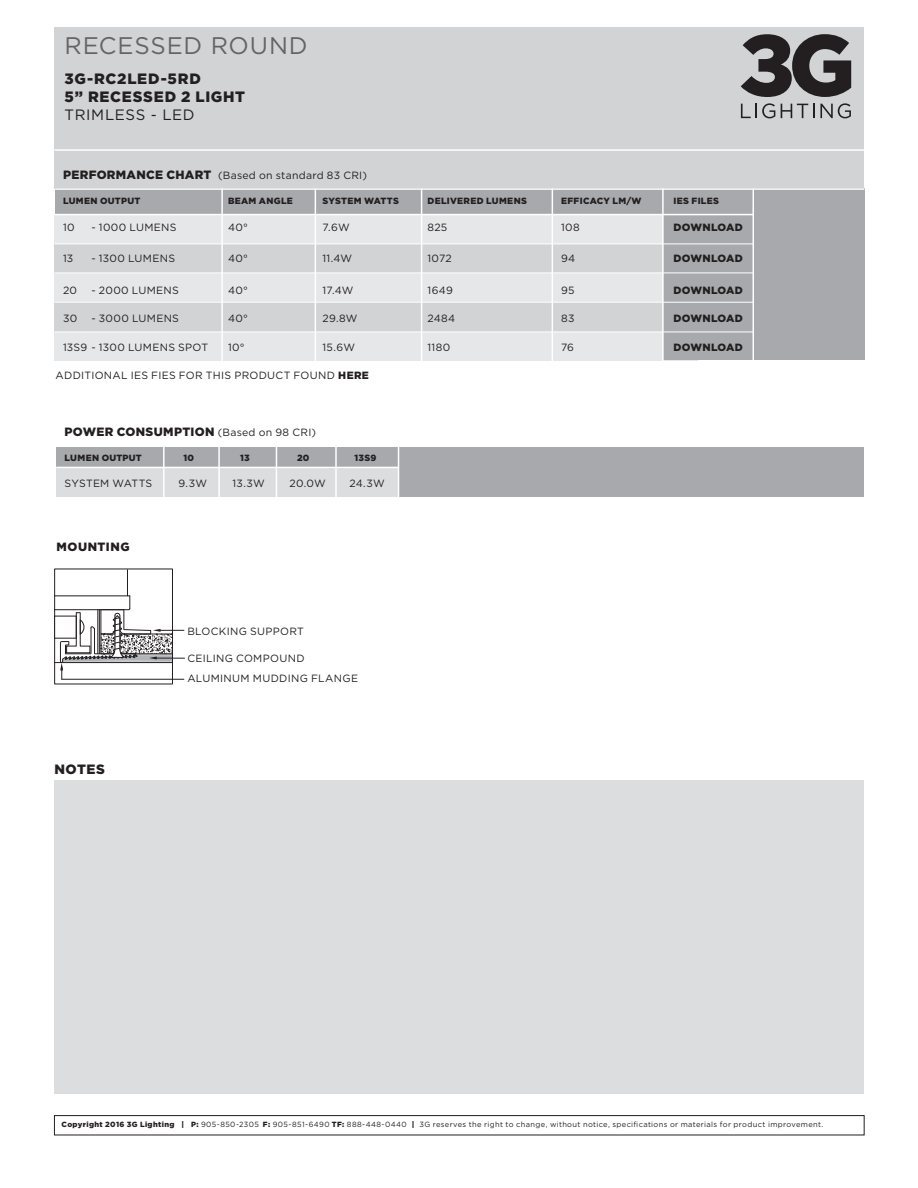
<style>
.page{position:relative;width:918px;height:1188px;background:#fff}
.page>*{position:absolute;margin:0;border:0;box-sizing:border-box;transform-origin:0 0}
.t1{font:24px "Gotham";letter-spacing:.03em;color:#636466}
.t2{font:900 15px/18px "Gotham";letter-spacing:.05em;color:#231f20}
.t3{font:15px "Gotham";letter-spacing:.04em;color:#231f20}
.t4{font:900 13.5px "Gotham";letter-spacing:.035em;color:#231f20}
.t5{font:900 12px "Gotham";letter-spacing:.03em;color:#231f20}
.t6{font:10.5px "Gotham";letter-spacing:.025em;color:#231f20}
.t7{font:900 10.5px "Gotham";letter-spacing:.025em;color:#231f20}
.t8{font:10.35px/21.6px "Gotham";color:#231f20}
.t9{font:900 9px "Gotham";letter-spacing:.03em;color:#231f20}
.t10{font:7.5px "Gotham";letter-spacing:.05em;color:#231f20}
.s1{font-weight:900;font-size:12px}
.s2{font-weight:900}
.s3{font-weight:400;font-size:10.5px}
</style>
<div class="page">
<div style="left:55px;top:27px;width:809px;height:162px;background:#d1d3d4"></div>
<svg style="left:741px;top:34px;width:110px;height:63px"></svg>
<svg style="left:741px;top:103px;width:34px;height:15px"></svg>
<svg style="left:781px;top:103px;width:70px;height:15px"></svg>
<div style="left:55px;top:780px;width:809px;height:314px;background:#dcddde"></div>
<div style="left:54px;top:1115px;width:811px;height:20px;border:1px solid #231f20"></div>
<hr style="left:54px;top:149px;width:810px;height:2px;background:#fff">
<div style="left:55px;top:188px;width:809px;height:26px;background:#a7a9ac"></div>
<div style="left:55px;top:244px;width:643px;height:29px;background:#d1d3d4"></div>
<div style="left:55px;top:303px;width:643px;height:29px;background:#d1d3d4"></div>
<div style="left:55px;top:215px;width:643px;height:29px;background:#e6e7e8"></div>
<div style="left:55px;top:273px;width:643px;height:29px;background:#e6e7e8"></div>
<div style="left:55px;top:332px;width:643px;height:28px;background:#e6e7e8"></div>
<div style="left:663px;top:200px;width:201px;height:160px;background:#a7a9ac"></div>
<hr style="left:55px;top:214px;width:698px;height:1px;background:#fff">
<hr style="left:55px;top:188px;width:809px;height:2px;background:#fff">
<hr style="left:55px;top:244px;width:698px;height:1px;background:#fff">
<hr style="left:55px;top:273px;width:698px;height:1px;background:#fff">
<hr style="left:55px;top:302px;width:698px;height:1px;background:#fff">
<hr style="left:55px;top:332px;width:698px;height:1px;background:#fff">
<hr style="left:221px;top:188px;width:2px;height:176px;background:#fff">
<hr style="left:315px;top:188px;width:1px;height:176px;background:#fff">
<hr style="left:421px;top:188px;width:1px;height:176px;background:#fff">
<hr style="left:662px;top:188px;width:2px;height:176px;background:#fff">
<hr style="left:753px;top:188px;width:1px;height:176px;background:#fff">
<hr style="left:552px;top:188px;width:1px;height:173px;background:#fff">
<div style="left:56px;top:447px;width:806px;height:20px;background:#a7a9ac"></div>
<div style="left:56px;top:467px;width:806px;height:30px;background:#dcddde"></div>
<hr style="left:56px;top:467px;width:699px;height:1px;background:#fff">
<hr style="left:163px;top:441px;width:2px;height:57px;background:#fff">
<hr style="left:218px;top:441px;width:2px;height:57px;background:#fff">
<hr style="left:276px;top:441px;width:1px;height:57px;background:#fff">
<hr style="left:335px;top:441px;width:2px;height:57px;background:#fff">
<div style="left:398px;top:447px;width:466px;height:50px;background:#a7a9ac"></div>
<hr style="left:398px;top:442px;width:1px;height:56px;background:#fff">
<hr style="left:62px;top:679px;width:122px;height:1px;background:#231f20">
<svg style="left:56px;top:571px;width:129px;height:108px"></svg>
<div style="left:54px;top:569px;width:119px;height:115px;border:1px solid #231f20"></div>
<h1 class="t1" style="left:65px;top:36px;width:245px">RECESSED ROUND</h1>
<h2 class="t2" style="left:65px;top:71px;width:182px">3G-RC2LED-5RD<br>5” RECESSED 2 LIGHT</h2>
<h2 class="t3" style="left:65px;top:109px;width:131px">TRIMLESS - LED</h2>
<p class="t6" style="left:63px;top:171px;width:305px"><span class="s1">PERFORMANCE CHART</span> (Based on standard 83 CRI)</p>
<p class="t9" style="left:63px;top:197px;width:79px">LUMEN OUTPUT</p>
<p class="t9" style="left:228px;top:197px;width:66px">BEAM ANGLE</p>
<p class="t9" style="left:323px;top:197px;width:78px">SYSTEM WATTS</p>
<p class="t9" style="left:428px;top:197px;width:101px">DELIVERED LUMENS</p>
<p class="t9" style="left:561px;top:197px;width:82px">EFFICACY LM/W</p>
<p class="t9" style="left:674px;top:197px;width:47px">IES FILES</p>
<p class="t6" style="left:63px;top:223px;width:13px">10</p>
<p class="t6" style="left:92px;top:223px;width:86px">- 1000 LUMENS</p>
<p class="t6" style="left:228px;top:223px;width:22px">40°</p>
<p class="t6" style="left:323px;top:223px;width:29px">7.6W</p>
<p class="t6" style="left:428px;top:223px;width:21px">825</p>
<p class="t6" style="left:561px;top:223px;width:20px">108</p>
<p class="t7" style="left:674px;top:223px;width:71px">DOWNLOAD</p>
<p class="t6" style="left:63px;top:254px;width:12px">13</p>
<p class="t6" style="left:92px;top:254px;width:85px">- 1300 LUMENS</p>
<p class="t6" style="left:228px;top:254px;width:22px">40°</p>
<p class="t6" style="left:323px;top:254px;width:31px">11.4W</p>
<p class="t6" style="left:428px;top:254px;width:26px">1072</p>
<p class="t6" style="left:561px;top:254px;width:16px">94</p>
<p class="t7" style="left:674px;top:254px;width:71px">DOWNLOAD</p>
<p class="t6" style="left:63px;top:286px;width:16px">20</p>
<p class="t6" style="left:92px;top:286px;width:89px">- 2000 LUMENS</p>
<p class="t6" style="left:228px;top:286px;width:22px">40°</p>
<p class="t6" style="left:323px;top:286px;width:32px">17.4W</p>
<p class="t6" style="left:428px;top:286px;width:27px">1649</p>
<p class="t6" style="left:561px;top:286px;width:15px">95</p>
<p class="t7" style="left:674px;top:286px;width:71px">DOWNLOAD</p>
<p class="t6" style="left:63px;top:315px;width:16px">30</p>
<p class="t6" style="left:92px;top:315px;width:89px">- 3000 LUMENS</p>
<p class="t6" style="left:228px;top:315px;width:22px">40°</p>
<p class="t6" style="left:323px;top:315px;width:37px">29.8W</p>
<p class="t6" style="left:428px;top:315px;width:29px">2484</p>
<p class="t6" style="left:561px;top:315px;width:15px">83</p>
<p class="t7" style="left:674px;top:315px;width:71px">DOWNLOAD</p>
<p class="t6" style="left:63px;top:343px;width:147px">13S9 - 1300 LUMENS SPOT</p>
<p class="t6" style="left:228px;top:343px;width:18px">10°</p>
<p class="t6" style="left:323px;top:343px;width:34px">15.6W</p>
<p class="t6" style="left:428px;top:343px;width:24px">1180</p>
<p class="t6" style="left:561px;top:343px;width:15px">76</p>
<p class="t7" style="left:674px;top:344px;width:71px">DOWNLOAD</p>
<p class="t6" style="left:56px;top:372px;width:315px">ADDITIONAL IES FIES FOR THIS PRODUCT FOUND <span class="s2">HERE</span></p>
<p class="t5" style="left:65px;top:427px;width:253px">POWER CONSUMPTION <span class="s3">(Based on 98 CRI)</span></p>
<p class="t9" style="left:65px;top:454px;width:79px">LUMEN OUTPUT</p>
<p class="t9" style="left:184px;top:454px;width:12px">10</p>
<p class="t9" style="left:240px;top:454px;width:11px">13</p>
<p class="t9" style="left:297px;top:454px;width:14px">20</p>
<p class="t9" style="left:355px;top:454px;width:23px">13S9</p>
<p class="t6" style="left:65px;top:480px;width:89px">SYSTEM WATTS</p>
<p class="t6" style="left:179px;top:480px;width:30px">9.3W</p>
<p class="t6" style="left:233px;top:480px;width:34px">13.3W</p>
<p class="t6" style="left:290px;top:480px;width:38px">20.0W</p>
<p class="t6" style="left:350px;top:480px;width:37px">24.3W</p>
<p class="t5" style="left:57px;top:543px;width:75px">MOUNTING</p>
<p class="t4" style="left:54px;top:764px;width:52px">NOTES</p>
<p class="t8" style="left:188px;top:620px;width:112px">BLOCKING SUPPORT</p>
<p class="t8" style="left:188px;top:648px;width:164px">CEILING COMPOUND<br>ALUMINUM MUDDING FLANGE</p>
<p class="t10" style="left:62px;top:1121px;width:763px"><span class="s2">Copyright 2016 3G Lighting | P:</span> 905-850-2305 <span class="s2">F:</span> 905-851-6490 <span class="s2">TF:</span> 888-448-0440 <span class="s2">|</span> 3G reserves the right to change, without notice, specifications or materials for product improvement.</p>
</div>
